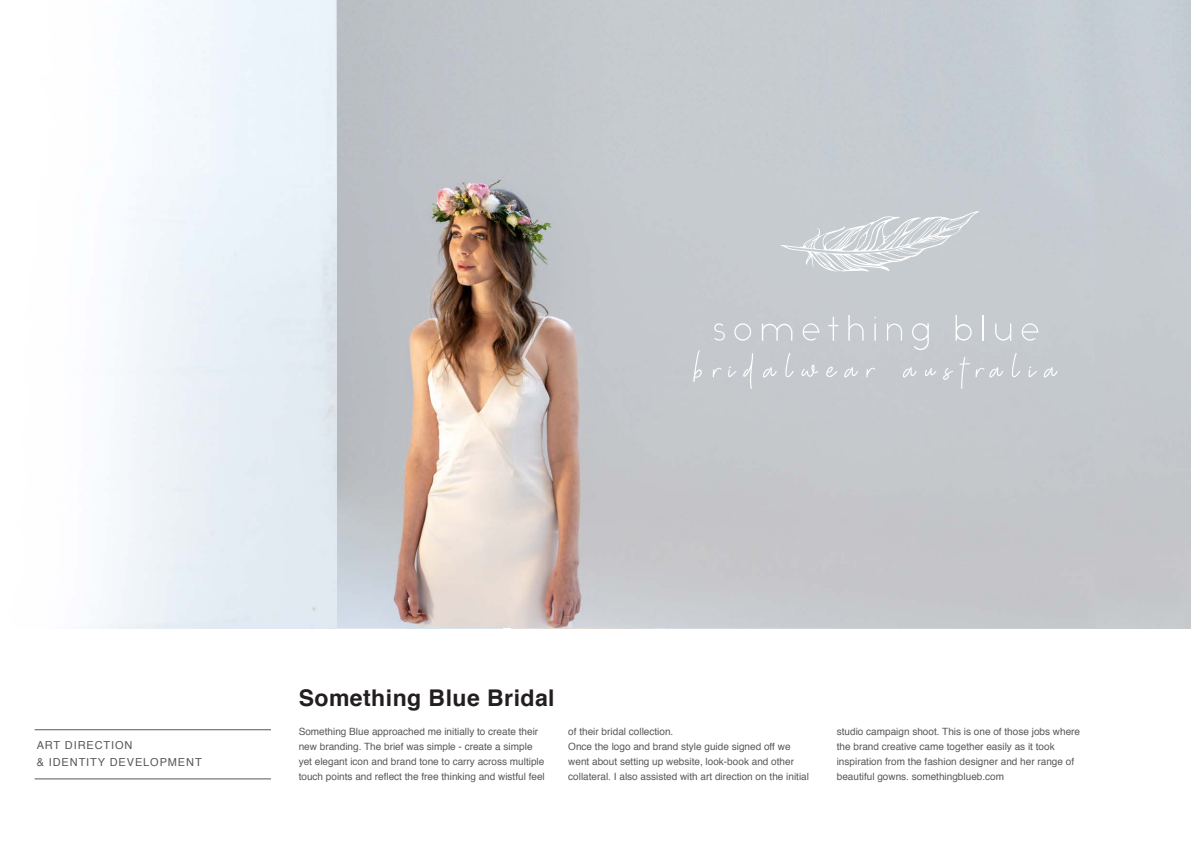
<style>
.page{position:relative;width:1191px;height:842px;background:#fff}
.page>*{position:absolute;margin:0;border:0;box-sizing:border-box;transform-origin:0 0}
.t1{font:700 23px "Helvetica";letter-spacing:.02em;color:#231f20}
.t2{font:11px/17px "Helvetica";letter-spacing:.08em;color:#57585a}
.t3{font:10px/15px "Helvetica";color:#57585a}
</style>
<div class="page">
<hr style="left:35px;top:729px;width:236px;height:1px;background:#57585a">
<hr style="left:35px;top:779px;width:236px;height:1px;background:#57585a">
<img style="left:337px;top:0;width:757px;height:628px">
<svg style="left:693px;top:350px;width:8px;height:32px"></svg>
<svg style="left:713px;top:368px;width:8px;height:9px"></svg>
<svg style="left:728px;top:366px;width:8px;height:11px"></svg>
<svg style="left:743px;top:353px;width:10px;height:36px"></svg>
<svg style="left:763px;top:367px;width:13px;height:11px"></svg>
<svg style="left:785px;top:353px;width:8px;height:24px"></svg>
<svg style="left:801px;top:364px;width:17px;height:13px"></svg>
<svg style="left:826px;top:366px;width:11px;height:11px"></svg>
<svg style="left:844px;top:367px;width:14px;height:11px"></svg>
<svg style="left:866px;top:368px;width:9px;height:9px"></svg>
<svg style="left:903px;top:367px;width:13px;height:11px"></svg>
<svg style="left:925px;top:368px;width:11px;height:8px"></svg>
<svg style="left:943px;top:368px;width:10px;height:12px"></svg>
<svg style="left:959px;top:357px;width:44px;height:32px"></svg>
<svg style="left:1011px;top:353px;width:9px;height:24px"></svg>
<svg style="left:1028px;top:366px;width:8px;height:11px"></svg>
<svg style="left:1043px;top:367px;width:14px;height:11px"></svg>
<svg style="left:780px;top:211px;width:199px;height:61px;background:#cfd3d6"></svg>
<svg style="left:714px;top:323px;width:11px;height:18px"></svg>
<svg style="left:734px;top:323px;width:17px;height:18px"></svg>
<svg style="left:762px;top:324px;width:30px;height:17px"></svg>
<svg style="left:802px;top:323px;width:17px;height:18px"></svg>
<svg style="left:828px;top:317px;width:10px;height:24px"></svg>
<svg style="left:848px;top:315px;width:15px;height:26px"></svg>
<svg style="left:874px;top:324px;width:1px;height:17px"></svg>
<svg style="left:887px;top:324px;width:15px;height:17px"></svg>
<svg style="left:912px;top:323px;width:16px;height:27px"></svg>
<svg style="left:955px;top:315px;width:16px;height:26px"></svg>
<hr style="left:982px;top:315px;width:2px;height:26px;background:#fff">
<svg style="left:995px;top:324px;width:16px;height:17px"></svg>
<svg style="left:1021px;top:323px;width:17px;height:18px"></svg>
<p class="t2" style="left:37px;top:737px;width:166px">ART DIRECTION<br>&amp; IDENTITY DEVELOPMENT</p>
<p class="t1" style="left:299px;top:680px;width:257px">Something Blue Bridal</p>
<p class="t3" style="left:299px;top:724px;width:248px">Something Blue approached me initially to create their new branding. The brief was simple - create a simple yet elegant icon and brand tone to carry across multiple touch points and reflect the free thinking and wistful feel</p>
<p class="t3" style="left:568px;top:724px;width:242px">of their bridal collection.<br>Once the logo and brand style guide signed off we went about setting up website, look-book and other collateral. I also assisted with art direction on the initial</p>
<p class="t3" style="left:836px;top:724px;width:245px">studio campaign shoot. This is one of those jobs where the brand creative came together easily as it took inspiration from the fashion designer and her range of beautiful gowns. somethingblueb.com</p>
</div>
